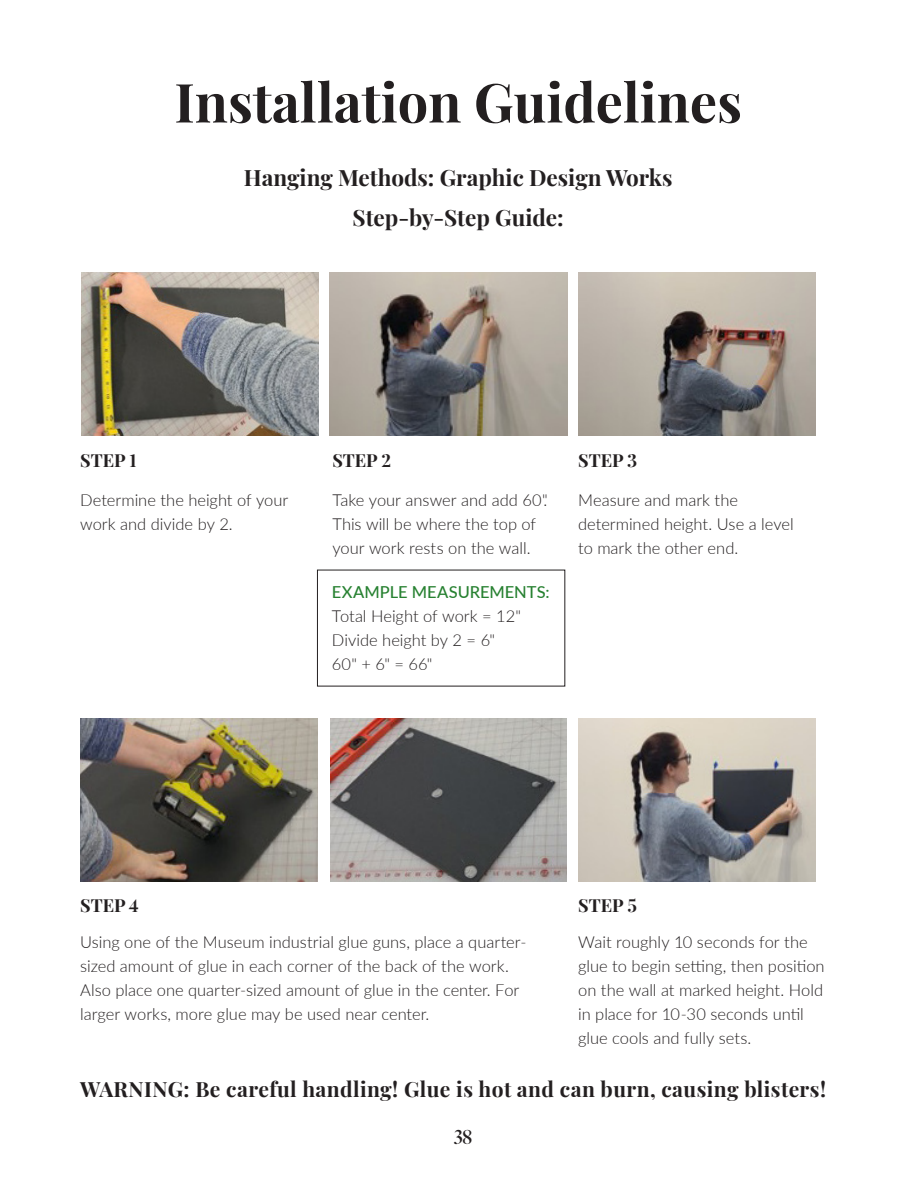
<style>
.page{position:relative;width:918px;height:1188px;background:#fff}
.page>*{position:absolute;margin:0;border:0;box-sizing:border-box;transform-origin:0 0}
._36pt_Size_Align_Center{font:700 54px "Playfair Display";color:#231f20}
._15pt_Size_Align_Center{font:700 22.5px "Playfair Display";color:#231f20}
._15pt_Size_Align_Center-2{font:700 21px "Playfair Display";letter-spacing:.02em;color:#231f20}
.t1{font:700 19.5px "Big Caslon FB";color:#231f20}
._10pt_Size_Align_Left{font:700 18px "Playfair Display";color:#231f20}
.t2{font:300 16.5px/24px "Lato";color:#231f20}
.t3{font:500 16.5px "Lato";color:#278131}
</style>
<div class="page">
<img style="left:330px;top:718px;width:236px;height:164px">
<img style="left:330px;top:273px;width:237px;height:163px">
<img style="left:578px;top:273px;width:238px;height:163px">
<img style="left:80px;top:718px;width:238px;height:164px">
<img style="left:578px;top:718px;width:238px;height:164px">
<img style="left:81px;top:273px;width:238px;height:163px">
<p class="_36pt_Size_Align_Center" style="left:174px;top:60px;width:569px">Installation Guidelines</p>
<p class="_15pt_Size_Align_Center" style="left:244px;top:160px;width:430px">Hanging Methods: Graphic Design Works</p>
<p class="_15pt_Size_Align_Center" style="left:353px;top:200px;width:213px">Step-by-Step Guide:</p>
<p class="_10pt_Size_Align_Left" style="left:80px;top:446px;width:58px">STEP 1</p>
<p class="t2" style="left:80px;top:487px;width:210px">Determine the height of your work and divide by 2.</p>
<p class="_10pt_Size_Align_Left" style="left:332px;top:446px;width:60px">STEP 2</p>
<p class="_10pt_Size_Align_Left" style="left:578px;top:446px;width:61px">STEP 3</p>
<p class="t2" style="left:332px;top:487px;width:217px">Take your answer and add 60".<br>This will be where the top of your work rests on the wall.</p>
<p class="t2" style="left:578px;top:487px;width:217px">Measure and mark the determined height. Use a level to mark the other end.</p>
<p class="t3" style="left:332px;top:580px;width:219px">EXAMPLE MEASUREMENTS:</p>
<p class="t2" style="left:332px;top:604px;width:191px">Total Height of work = 12"</p>
<p class="t2" style="left:332px;top:628px;width:165px">Divide height by 2 = 6"</p>
<p class="t2" style="left:332px;top:652px;width:102px">60" + 6" = 66"</p>
<p class="_10pt_Size_Align_Left" style="left:80px;top:891px;width:60px">STEP 4</p>
<p class="_10pt_Size_Align_Left" style="left:578px;top:891px;width:60px">STEP 5</p>
<p class="t2" style="left:80px;top:929px;width:448px">Using one of the Museum industrial glue guns, place a quarter&shy;sized amount of glue in each corner of the back of the work.<br>Also place one quarter-sized amount of glue in the center. For larger works, more glue may be used near center.</p>
<p class="t2" style="left:578px;top:929px;width:248px">Wait roughly 10 seconds for the glue to begin setting, then position on the wall at marked height. Hold in place for 10-30 seconds until glue cools and fully sets.</p>
<p class="_15pt_Size_Align_Center-2" style="left:80px;top:1073px;width:747px">WARNING: Be careful handling! Glue is hot and can burn, causing blisters!</p>
<p class="t1" style="left:454px;top:1126px;width:19px">38</p>
</div>
